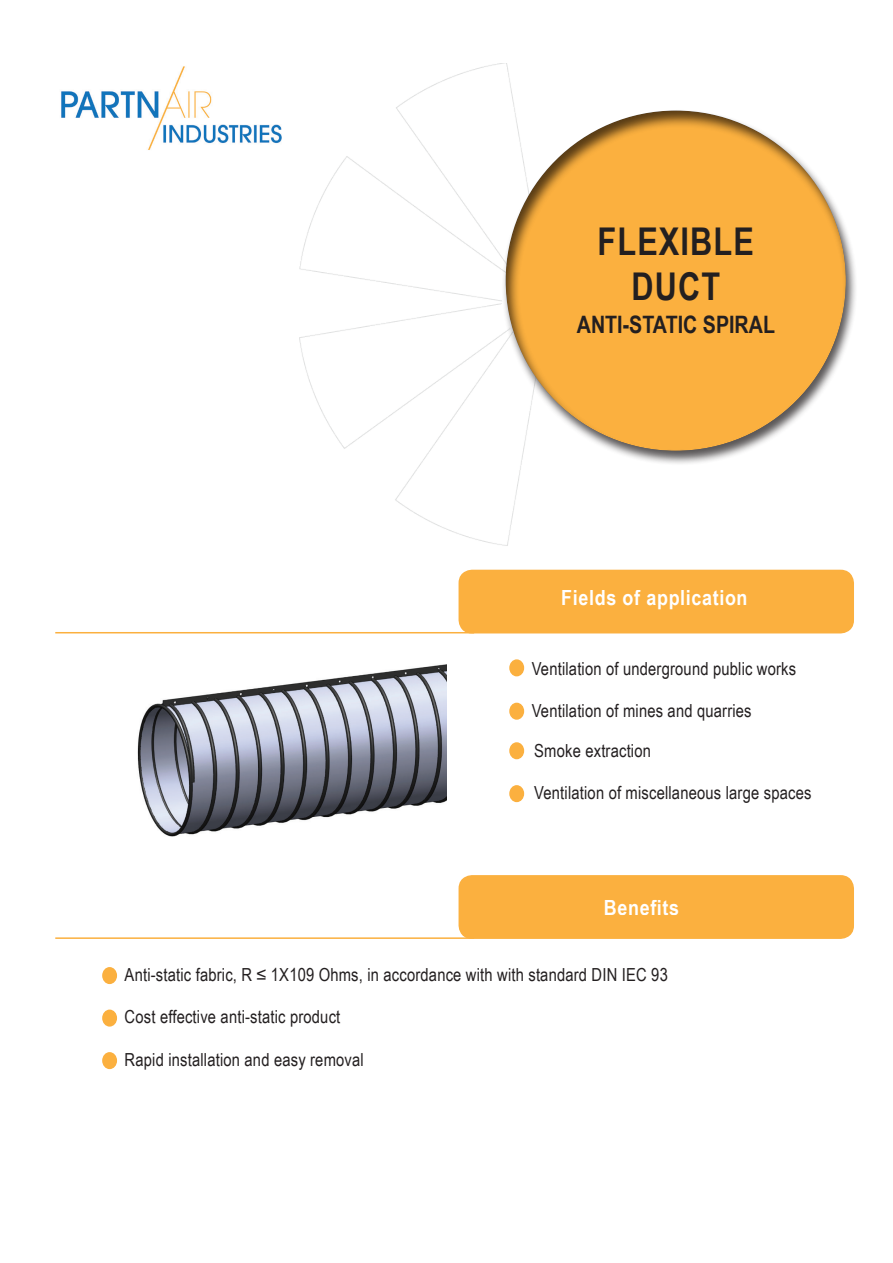
<style>
.page{position:relative;width:893px;height:1263px;background:#fff}
.page>*{position:absolute;margin:0;border:0;box-sizing:border-box;transform-origin:0 0}
.t1{font:700 38.25px/45px "Arial Narrow";letter-spacing:.03em;color:#231f20;text-align:center}
.t2{font:700 24px "Arial Narrow";color:#231f20}
.t3{font:700 21px "Arial Narrow";letter-spacing:.03em;color:#fff;scale:1.04 1}
.t4{font:18px "Arial Narrow";letter-spacing:.01em;color:#231f20}
</style>
<div class="page">
<img style="left:299px;top:64px;width:222px;height:482px">
<div style="left:502px;top:110px;width:356px;height:356px;background:#231f20;opacity:.75"></div>
<div style="left:505px;top:110px;width:341px;height:342px;background:#231f20;opacity:.75"></div>
<img style="left:61px;top:64px;width:249px;height:101px">
<div style="left:459px;top:570px;width:394px;height:63px;background:#fbb03f;border-radius:13px"></div>
<div style="left:459px;top:570px;width:395px;height:63px;border:2px solid #fbb03f;border-radius:13px"></div>
<hr style="left:55px;top:632px;width:419px;height:1px;background:#fbb03f">
<div style="left:459px;top:876px;width:394px;height:62px;background:#fbb03f;border-radius:13px"></div>
<div style="left:459px;top:875px;width:395px;height:64px;border:2px solid #fbb03f;border-radius:13px"></div>
<hr style="left:55px;top:937px;width:419px;height:2px;background:#fbb03f">
<div style="left:103px;top:1053px;width:13px;height:15px;background:#fbb03f;border-radius:50%"></div>
<div style="left:102px;top:1052px;width:15px;height:17px;border:2px solid #fbb03f;border-radius:50%"></div>
<div style="left:103px;top:1010px;width:13px;height:16px;background:#fbb03f;border-radius:50%"></div>
<div style="left:102px;top:1009px;width:15px;height:17px;border:2px solid #fbb03f;border-radius:50%"></div>
<div style="left:103px;top:968px;width:13px;height:15px;background:#fbb03f;border-radius:50%"></div>
<div style="left:102px;top:967px;width:15px;height:17px;border:2px solid #fbb03f;border-radius:50%"></div>
<div style="left:510px;top:786px;width:13px;height:15px;background:#fbb03f;border-radius:50%"></div>
<div style="left:509px;top:785px;width:15px;height:17px;border:2px solid #fbb03f;border-radius:50%"></div>
<div style="left:510px;top:703px;width:13px;height:16px;background:#fbb03f;border-radius:50%"></div>
<div style="left:509px;top:703px;width:15px;height:17px;border:2px solid #fbb03f;border-radius:50%"></div>
<div style="left:510px;top:660px;width:13px;height:16px;background:#fbb03f;border-radius:50%"></div>
<div style="left:509px;top:659px;width:15px;height:17px;border:2px solid #fbb03f;border-radius:50%"></div>
<div style="left:510px;top:743px;width:13px;height:15px;background:#fbb03f;border-radius:50%"></div>
<div style="left:509px;top:742px;width:15px;height:17px;border:2px solid #fbb03f;border-radius:50%"></div>
<img style="left:137px;top:664px;width:309px;height:173px">
<h1 class="t1" style="left:597px;top:217px;width:158px">FLEXIBLE<br>DUCT</h1>
<h2 class="t2" style="left:577px;top:306px;width:200px">ANTI-STATIC SPIRAL</h2>
<p class="t3" style="left:561px;top:582px;width:181px">Fields of application</p>
<p class="t4" style="left:532px;top:656px;width:266px">Ventilation of underground public works</p>
<p class="t4" style="left:532px;top:697px;width:221px">Ventilation of mines and quarries</p>
<p class="t4" style="left:534px;top:738px;width:118px">Smoke extraction</p>
<p class="t4" style="left:534px;top:780px;width:279px">Ventilation of miscellaneous large spaces</p>
<p class="t3" style="left:604px;top:892px;width:74px">Benefits</p>
<p class="t4" style="left:125px;top:962px;width:545px">Anti-static fabric, R ≤ 1X109 Оhms, in accordance with with standard DIN IEC 93</p>
<p class="t4" style="left:125px;top:1004px;width:217px">Cost effective anti-static product</p>
<p class="t4" style="left:125px;top:1047px;width:241px">Rapid installation and easy removal</p>
</div>
